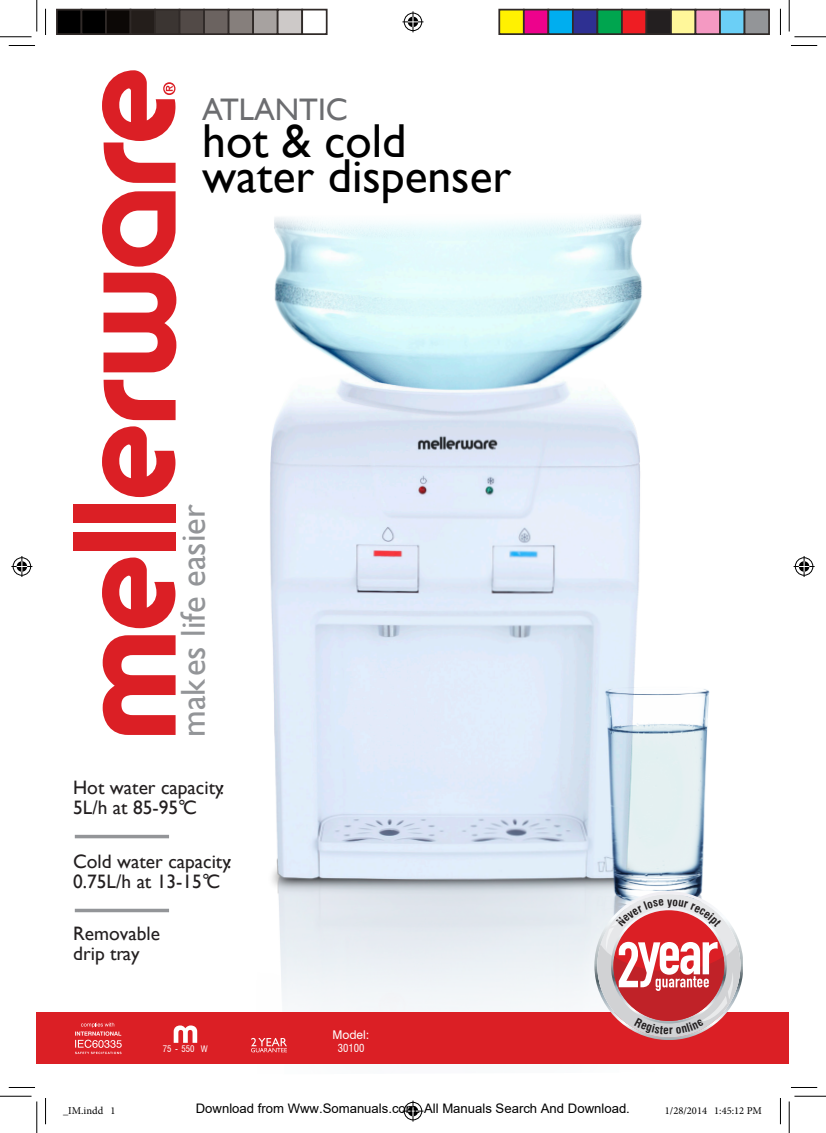
<style>
.page{position:relative;width:826px;height:1133px;background:#fff}
.page>*{position:absolute;margin:0;border:0;box-sizing:border-box;transform-origin:0 0}
.t1{font:47.6px/35px "Gill Sans";color:#000}
.t2{font:34.48px "Gill Sans";color:#939598}
.t3{font:31.15px "Gill Sans";color:#6c6d70}
.t4{font:19.43px/19.4px "Gill Sans";color:#231f20}
.t5{font:13.12px "Arial";color:#000}
.t6{font:12.08px "Swiss 721 BT";color:#fff}
.t7{font:condensed 10.67px "Swiss 721 BT";color:#fff}
.t8{font:10.5px "Minion Pro";color:#000}
.t9{font:condensed 8.75px "Swiss 721 BT";color:#fff}
</style>
<div class="page">
<img style="left:270px;top:214px;width:440px;height:798px">
<div style="left:37px;top:1012px;width:751px;height:52px;background:#db1f25"></div>
<svg style="left:102px;top:191px;width:73px;height:76px"></svg>
<div style="left:73px;top:532px;width:102px;height:19px;background:#db1f25"></div>
<div style="left:73px;top:504px;width:102px;height:19px;background:#db1f25"></div>
<svg style="left:103px;top:273px;width:73px;height:99px"></svg>
<svg style="left:103px;top:635px;width:72px;height:100px"></svg>
<svg style="left:102px;top:557px;width:73px;height:71px"></svg>
<svg style="left:103px;top:380px;width:72px;height:40px"></svg>
<svg style="left:102px;top:426px;width:73px;height:71px"></svg>
<svg style="left:102px;top:70px;width:73px;height:113px"></svg>
<svg style="left:174px;top:1025px;width:23px;height:18px"></svg>
<svg style="left:251px;top:1038px;width:36px;height:14px"></svg>
<hr style="left:75px;top:835px;width:94px;height:3px;background:#939598">
<hr style="left:75px;top:909px;width:94px;height:3px;background:#939598">
<svg style="left:9px;top:45px;width:26px;height:1px"></svg>
<svg style="left:791px;top:45px;width:25px;height:1px"></svg>
<svg style="left:9px;top:1087px;width:26px;height:1px"></svg>
<svg style="left:791px;top:1087px;width:25px;height:1px"></svg>
<svg style="left:45px;top:9px;width:1px;height:26px"></svg>
<svg style="left:45px;top:1098px;width:1px;height:26px"></svg>
<svg style="left:779px;top:9px;width:1px;height:26px"></svg>
<svg style="left:779px;top:1098px;width:1px;height:26px"></svg>
<hr style="left:0;top:36px;width:32px;height:1px;background:#000">
<hr style="left:794px;top:36px;width:31px;height:1px;background:#000">
<hr style="left:0;top:1096px;width:32px;height:1px;background:#000">
<hr style="left:794px;top:1096px;width:31px;height:1px;background:#000">
<hr style="left:36px;top:0;width:1px;height:32px;background:#000">
<hr style="left:36px;top:1101px;width:1px;height:32px;background:#000">
<hr style="left:788px;top:0;width:1px;height:32px;background:#000">
<hr style="left:788px;top:1101px;width:1px;height:32px;background:#000">
<svg style="left:402px;top:11px;width:21px;height:21px"></svg>
<svg style="left:402px;top:1100px;width:21px;height:21px"></svg>
<svg style="left:11px;top:556px;width:21px;height:21px"></svg>
<svg style="left:793px;top:556px;width:21px;height:21px"></svg>
<div style="left:57px;top:10px;width:24px;height:24px;background:#000"></div>
<div style="left:56px;top:9px;width:26px;height:26px;border:2px solid #302a28"></div>
<div style="left:81px;top:10px;width:25px;height:24px;background:#000"></div>
<div style="left:80px;top:9px;width:27px;height:26px;border:2px solid #302a28"></div>
<div style="left:106px;top:10px;width:24px;height:24px;background:#0c0806"></div>
<div style="left:105px;top:9px;width:26px;height:26px;border:2px solid #302a28"></div>
<div style="left:130px;top:10px;width:25px;height:24px;background:#241e1b"></div>
<div style="left:130px;top:9px;width:26px;height:26px;border:2px solid #302a28"></div>
<div style="left:155px;top:10px;width:24px;height:24px;background:#3b3532"></div>
<div style="left:154px;top:9px;width:26px;height:26px;border:2px solid #302a28"></div>
<div style="left:179px;top:10px;width:25px;height:24px;background:#524a47"></div>
<div style="left:178px;top:9px;width:27px;height:26px;border:2px solid #302a28"></div>
<div style="left:204px;top:10px;width:24px;height:24px;background:#6b6360"></div>
<div style="left:203px;top:9px;width:26px;height:26px;border:2px solid #302a28"></div>
<div style="left:228px;top:10px;width:25px;height:24px;background:#867f7c"></div>
<div style="left:228px;top:9px;width:26px;height:26px;border:2px solid #302a28"></div>
<div style="left:253px;top:10px;width:24px;height:24px;background:#a7a2a0"></div>
<div style="left:252px;top:9px;width:26px;height:26px;border:2px solid #302a28"></div>
<div style="left:277px;top:10px;width:25px;height:24px;background:#cdc9c8"></div>
<div style="left:276px;top:9px;width:27px;height:26px;border:2px solid #302a28"></div>
<div style="left:301px;top:9px;width:26px;height:26px;border:2px solid #302a28"></div>
<div style="left:499px;top:10px;width:24px;height:24px;background:#fff101"></div>
<div style="left:498px;top:9px;width:26px;height:26px;border:2px solid #302a28"></div>
<div style="left:523px;top:10px;width:25px;height:24px;background:#ed028c"></div>
<div style="left:522px;top:9px;width:27px;height:26px;border:2px solid #302a28"></div>
<div style="left:548px;top:10px;width:24px;height:24px;background:#00aeef"></div>
<div style="left:547px;top:9px;width:26px;height:26px;border:2px solid #302a28"></div>
<div style="left:572px;top:10px;width:25px;height:24px;background:#2e3092"></div>
<div style="left:571px;top:9px;width:27px;height:26px;border:2px solid #302a28"></div>
<div style="left:597px;top:10px;width:24px;height:24px;background:#00a54f"></div>
<div style="left:596px;top:9px;width:26px;height:26px;border:2px solid #302a28"></div>
<div style="left:621px;top:10px;width:25px;height:24px;background:#ee1d23"></div>
<div style="left:620px;top:9px;width:27px;height:26px;border:2px solid #302a28"></div>
<div style="left:646px;top:10px;width:24px;height:24px;background:#231f20"></div>
<div style="left:645px;top:9px;width:26px;height:26px;border:2px solid #302a28"></div>
<div style="left:670px;top:10px;width:25px;height:24px;background:#fff79a"></div>
<div style="left:669px;top:9px;width:27px;height:26px;border:2px solid #302a28"></div>
<div style="left:695px;top:10px;width:24px;height:24px;background:#f499c2"></div>
<div style="left:694px;top:9px;width:26px;height:26px;border:2px solid #302a28"></div>
<div style="left:719px;top:10px;width:25px;height:24px;background:#6bcff6"></div>
<div style="left:718px;top:9px;width:27px;height:26px;border:2px solid #302a28"></div>
<div style="left:744px;top:10px;width:24px;height:24px;background:#939598"></div>
<div style="left:743px;top:9px;width:26px;height:26px;border:2px solid #302a28"></div>
<svg style="left:75px;top:1022px;width:47px;height:33px"></svg>
<svg style="left:594px;top:891px;width:148px;height:149px"></svg>
<h3 class="t3" style="left:202px;top:91px;width:147px">ATLANTIC</h3>
<h1 class="t1" style="left:202px;top:124px;width:310px">hot &amp; cold water dispenser</h1>
<h2 class="t2" style="left:173px;top:737px;width:234px;rotate:-90deg">makes life easier</h2>
<p class="t4" style="left:73px;top:778px;width:152px">Hot water capacity:<br>5L/h at 85-95°C</p>
<p class="t4" style="left:73px;top:852px;width:160px">Cold water capacity:<br>0.75L/h at 13-15°C</p>
<p class="t4" style="left:73px;top:924px;width:88px">Removable drip tray</p>
<p class="t6" style="left:332px;top:1027px;width:39px">Model:</p>
<p class="t9" style="left:163px;top:1043px;width:46px">75 - 550 W</p>
<p class="t7" style="left:337px;top:1041px;width:28px">30100</p>
<p class="t8" style="left:63px;top:1103px;width:54px">_IM.indd 1</p>
<p class="t5" style="left:196px;top:1101px;width:435px">Download from Www.Somanuals.com. All Manuals Search And Download.</p>
<p class="t8" style="left:664px;top:1103px;width:99px">1/28/2014 1:45:12 PM</p>
</div>
